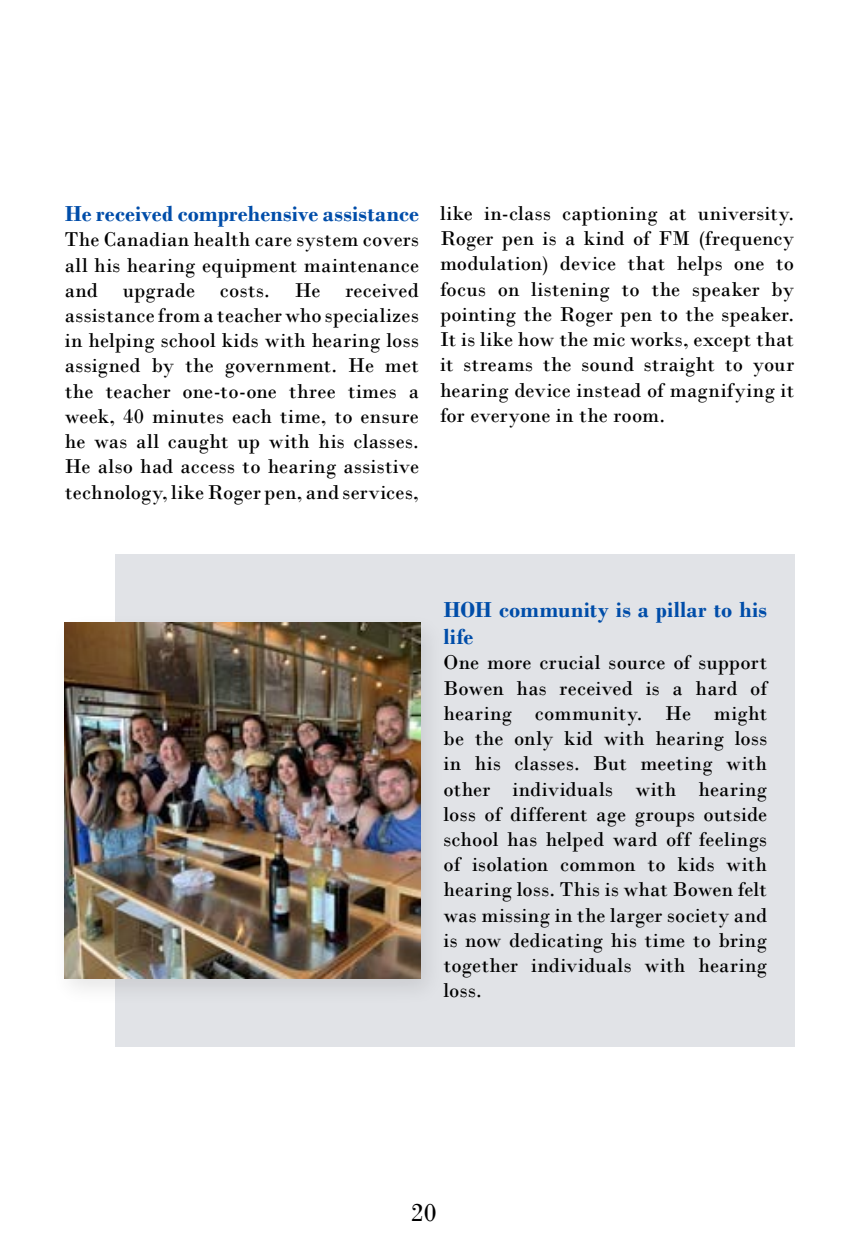
<style>
.page{position:relative;width:859px;height:1251px;background:#fff}
.page>*{position:absolute;margin:0;border:0;box-sizing:border-box;transform-origin:0 0}
.t1{font:26.25px "Bodoni";color:#000}
.t2{font:700 22.75px/27.3px "Bodoni";letter-spacing:.01em;color:#004da9}
.t3{font:21px/25.2px "Bodoni";letter-spacing:.01em;color:#000;text-align:justify}
</style>
<div class="page">
<div style="left:116px;top:554px;width:678px;height:492px;background:#e1e3e7"></div>
<div style="left:50px;top:611px;width:395px;height:395px;background:#000;opacity:.1"></div>
<img style="left:65px;top:622px;width:355px;height:356px">
<p class="t2" style="left:65px;top:200px;width:355px">He received comprehensive assistance</p>
<p class="t3" style="left:65px;top:227px;width:355px">The Canadian health care system covers all his hearing equipment maintenance and upgrade costs. He received assistance from a teacher who specializes in helping school kids with hearing loss assigned by the government. He met the teacher one-to-one three times a week, 40 minutes each time, to ensure he was all caught up with his classes.<br>He also had access to hearing assistive technology, like Roger pen, and services,</p>
<p class="t3" style="left:440px;top:201px;width:355px">like in-class captioning at university.<br>Roger pen is a kind of FM (frequency modulation) device that helps one to focus on listening to the speaker by pointing the Roger pen to the speaker.<br>It is like how the mic works, except that it streams the sound straight to your hearing device instead of magnifying it for everyone in the room.</p>
<p class="t2" style="left:443px;top:595px;width:325px">HOH community is a pillar to his life</p>
<p class="t3" style="left:443px;top:650px;width:325px">One more crucial source of support Bowen has received is a hard of hearing community. He might be the only kid with hearing loss in his classes. But meeting with other individuals with hearing loss of different age groups outside school has helped ward off feelings of isolation common to kids with hearing loss. This is what Bowen felt was missing in the larger society and is now dedicating his time to bring together individuals with hearing loss.</p>
<p class="t1" style="left:410px;top:1196px;width:27px">20</p>
</div>
